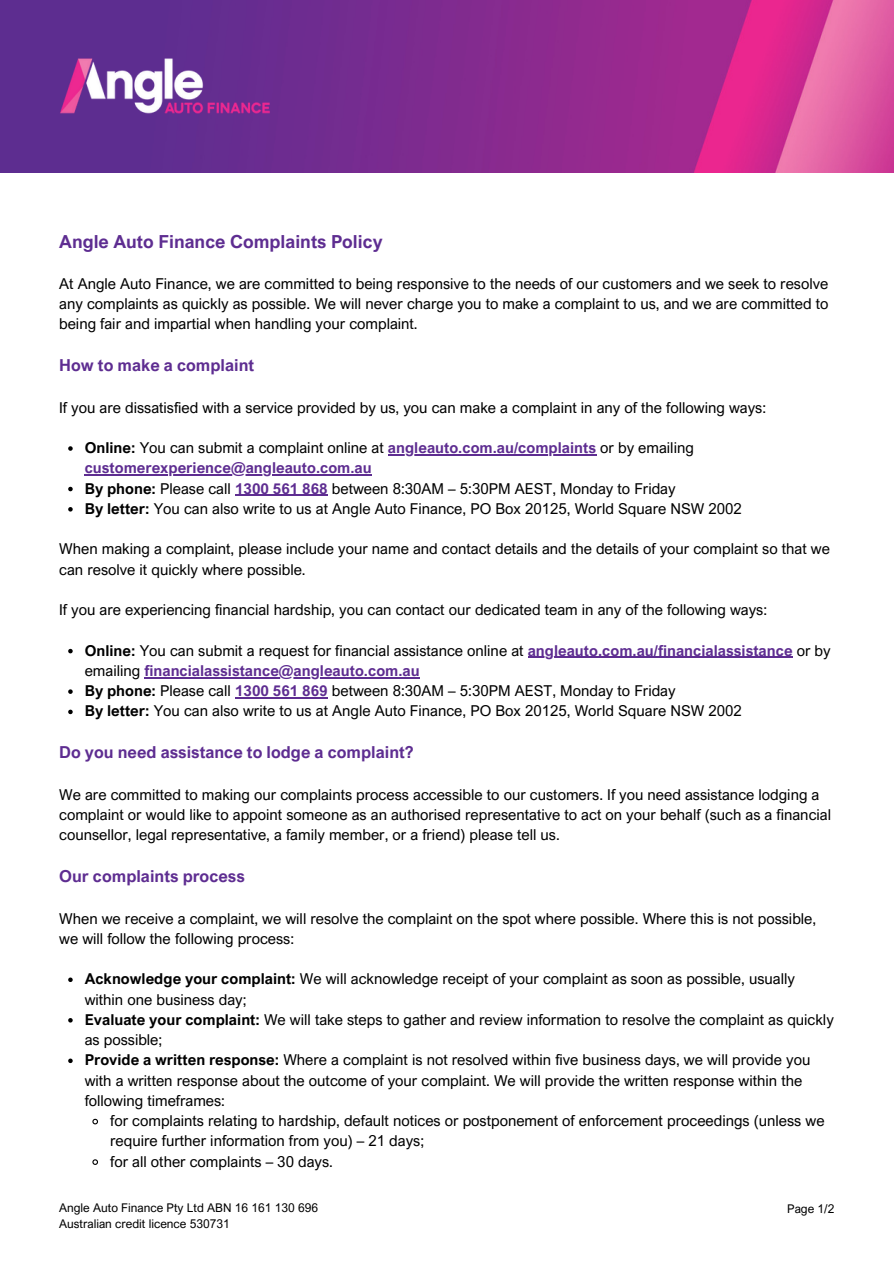
<style>
.page{position:relative;width:894px;height:1264px;background:#fff}
.page>*{position:absolute;margin:0;border:0;box-sizing:border-box;transform-origin:0 0}
.t1{font:700 18px "Arial Nova";color:#5e2d91}
.t2{font:700 16.5px "Arial Nova";color:#5e2d91}
.t3{font:15px/20.2px "Arial Nova";color:#000}
.t4{font:700 15px "Arial Nova";color:#5e2d91}
.t5{font:12px "Arial Nova";color:#000}
.s1{font-weight:700}
.s2{font-weight:700;color:#5e2d91}
.s3{font-weight:400;color:#000}
</style>
<div class="page">
<img style="left:0;top:0;width:893px;height:172px">
<img style="left:57px;top:55px;width:217px;height:61px">
<svg style="left:68px;top:446px;width:5px;height:5px"></svg>
<hr style="left:388px;top:454px;width:208px;height:1px;background:#5e2d91">
<hr style="left:85px;top:474px;width:287px;height:1px;background:#5e2d91">
<svg style="left:68px;top:487px;width:5px;height:4px"></svg>
<hr style="left:235px;top:494px;width:92px;height:2px;background:#5e2d91">
<svg style="left:68px;top:507px;width:5px;height:4px"></svg>
<svg style="left:68px;top:649px;width:5px;height:4px"></svg>
<hr style="left:527px;top:656px;width:265px;height:2px;background:#5e2d91">
<hr style="left:144px;top:677px;width:275px;height:1px;background:#5e2d91">
<svg style="left:68px;top:689px;width:5px;height:5px"></svg>
<hr style="left:235px;top:697px;width:92px;height:1px;background:#5e2d91">
<svg style="left:68px;top:709px;width:5px;height:5px"></svg>
<svg style="left:68px;top:977px;width:5px;height:5px"></svg>
<svg style="left:68px;top:1018px;width:5px;height:4px"></svg>
<svg style="left:68px;top:1058px;width:5px;height:5px"></svg>
<svg style="left:92px;top:1118px;width:6px;height:7px"></svg>
<svg style="left:92px;top:1159px;width:6px;height:6px"></svg>
<h1 class="t1" style="left:59px;top:230px;width:325px">Angle Auto Finance Complaints Policy</h1>
<h2 class="t3" style="left:59px;top:273px;width:770px;text-align:justify">At Angle Auto Finance, we are committed to being responsive to the needs of our customers and we seek to resolve any complaints as quickly as possible. We will never charge you to make a complaint to us, and we are committed to being fair and impartial when handling your complaint.</h2>
<h1 class="t2" style="left:59px;top:354px;width:196px">How to make a complaint</h1>
<h2 class="t3" style="left:59px;top:397px;width:708px">If you are dissatisfied with a service provided by us, you can make a complaint in any of the following ways:</h2>
<p class="t3" style="left:85px;top:437px;width:610px"><span class="s1">Online:</span> You can submit a complaint online at <span class="s2">angleauto.com.au/complaints</span> or by emailing</p>
<p class="t3" style="left:85px;top:457px;width:592px"><span class="s2">customerexperience@angleauto.com.au<br></span><span class="s1">By phone:</span> Please call <span class="s2">1300 561 868</span> between 8:30AM – 5:30PM AEST, Monday to Friday</p>
<h2 class="t3" style="left:85px;top:498px;width:658px"><span class="s1">By letter:</span> You can also write to us at Angle Auto Finance, PO Box 20125, World Square NSW 2002</h2>
<h2 class="t3" style="left:59px;top:538px;width:772px">When making a complaint, please include your name and contact details and the details of your complaint so that we can resolve it quickly where possible.</h2>
<p class="t3" style="left:59px;top:599px;width:709px">If you are experiencing financial hardship, you can contact our dedicated team in any of the following ways:</p>
<p class="t3" style="left:85px;top:640px;width:747px"><span class="s1">Online:</span> You can submit a request for financial assistance online at <span class="s2">angleauto.com.au/financialassistance</span> or by</p>
<p class="t4" style="left:85px;top:661px;width:336px"><span class="s3">emailing</span> financialassistance@angleauto.com.au</p>
<h1 class="t3" style="left:85px;top:680px;width:658px"><span class="s1">By phone:</span> Please call <span class="s2">1300 561 869</span> between 8:30AM – 5:30PM AEST, Monday to Friday<br><span class="s1">By letter:</span> You can also write to us at Angle Auto Finance, PO Box 20125, World Square NSW 2002</h1>
<h2 class="t2" style="left:59px;top:741px;width:356px">Do you need assistance to lodge a complaint?</h2>
<h1 class="t3" style="left:59px;top:784px;width:773px">We are committed to making our complaints process accessible to our customers. If you need assistance lodging a complaint or would like to appoint someone as an authorised representative to act on your behalf (such as a financial counsellor, legal representative, a family member, or a friend) please tell us.</h1>
<h2 class="t2" style="left:59px;top:865px;width:187px">Our complaints process</h2>
<p class="t3" style="left:59px;top:907px;width:758px">When we receive a complaint, we will resolve the complaint on the spot where possible. Where this is not possible, we will follow the following process:</p>
<p class="t3" style="left:85px;top:968px;width:711px"><span class="s1">Acknowledge your complaint:</span> We will acknowledge receipt of your complaint as soon as possible, usually within one business day;</p>
<p class="t3" style="left:85px;top:1009px;width:750px"><span class="s1">Evaluate your complaint:</span> We will take steps to gather and review information to resolve the complaint as quickly as possible;</p>
<p class="t3" style="left:85px;top:1049px;width:727px"><span class="s1">Provide a written response:</span> Where a complaint is not resolved within five business days, we will provide you with a written response about the outcome of your complaint. We will provide the written response within the following timeframes:</p>
<p class="t3" style="left:110px;top:1110px;width:715px">for complaints relating to hardship, default notices or postponement of enforcement proceedings (unless we require further information from you) – 21 days;</p>
<p class="t3" style="left:110px;top:1150px;width:224px">for all other complaints – 30 days.</p>
<p class="t5" style="left:59px;top:1200px;width:260px">Angle Auto Finance Pty Ltd ABN 16 161 130 696</p>
<p class="t5" style="left:59px;top:1216px;width:172px">Australian credit licence 530731</p>
<p class="t5" style="left:787px;top:1201px;width:49px">Page 1/2</p>
</div>
